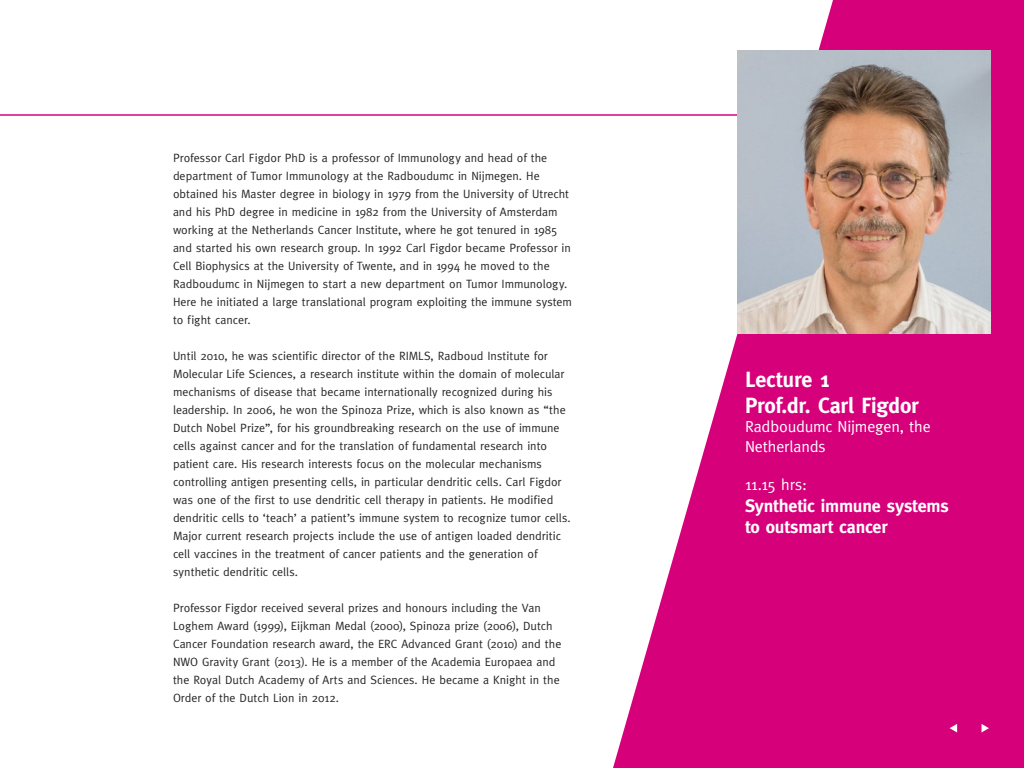
<style>
.page{position:relative;width:1024px;height:768px;background:#fff}
.page>*{position:absolute;margin:0;border:0;box-sizing:border-box;transform-origin:0 0}
.t1{font:700 22px/26.4px "Meta";letter-spacing:-.01em;color:#fff}
.t2{font:700 18px/21.6px "Meta";letter-spacing:-.01em;color:#fff}
.t3{font:16px/19.2px "Meta";letter-spacing:-.01em;color:#fff}
.t4{font:12px/18px "Meta";color:#262626}
</style>
<div class="page">
<hr style="left:0;top:114px;width:1024px;height:2px;background:#d6007b">
<svg style="left:613px;top:0;width:411px;height:768px;fill:#d6007b"></svg>
<img style="left:737px;top:50px;width:253px;height:284px">
<svg style="left:982px;top:724px;width:7px;height:8px"></svg>
<svg style="left:950px;top:724px;width:7px;height:8px"></svg>
<p class="t4" style="left:173px;top:148px;width:401px">Professor Carl Figdor PhD is a professor of Immunology and head of the department of Tumor Immunology at the Radboudumc in Nijmegen. He obtained his Master degree in biology in 1979 from the University of Utrecht and his PhD degree in medicine in 1982 from the University of Amsterdam working at the Netherlands Cancer Institute, where he got tenured in 1985 and started his own research group. In 1992 Carl Figdor became Professor in Cell Biophysics at the University of Twente, and in 1994 he moved to the Radboudumc in Nijmegen to start a new department on Tumor Immunology.<br>Here he initiated a large translational program exploiting the immune system to fight cancer.</p>
<p class="t4" style="left:173px;top:346px;width:399px">Until 2010, he was scientific director of the RIMLS, Radboud Institute for Molecular Life Sciences, a research institute within the domain of molecular mechanisms of disease that became internationally recognized during his leadership. In 2006, he won the Spinoza Prize, which is also known as “the Dutch Nobel Prize”, for his groundbreaking research on the use of immune cells against cancer and for the translation of fundamental research into patient care. His research interests focus on the molecular mechanisms controlling antigen presenting cells, in particular dendritic cells. Carl Figdor was one of the first to use dendritic cell therapy in patients. He modified dendritic cells to ‘teach’ a patient’s immune system to recognize tumor cells.<br>Major current research projects include the use of antigen loaded dendritic cell vaccines in the treatment of cancer patients and the generation of synthetic dendritic cells.</p>
<p class="t4" style="left:173px;top:598px;width:390px">Professor Figdor received several prizes and honours including the Van Loghem Award (1999), Eijkman Medal (2000), Spinoza prize (2006), Dutch Cancer Foundation research award, the ERC Advanced Grant (2010) and the NWO Gravity Grant (2013). He is a member of the Academia Europaea and the Royal Dutch Academy of Arts and Sciences. He became a Knight in the Order of the Dutch Lion in 2012.</p>
<h1 class="t1" style="left:745px;top:366px;width:175px">Lecture 1<br>Prof.dr. Carl Figdor</h1>
<h3 class="t3" style="left:745px;top:417px;width:187px">Radboudumc Nijmegen, the<br>Netherlands</h3>
<h3 class="t3" style="left:745px;top:475px;width:63px">11.15 hrs:</h3>
<h2 class="t2" style="left:745px;top:495px;width:205px">Synthetic immune systems to outsmart cancer</h2>
</div>
